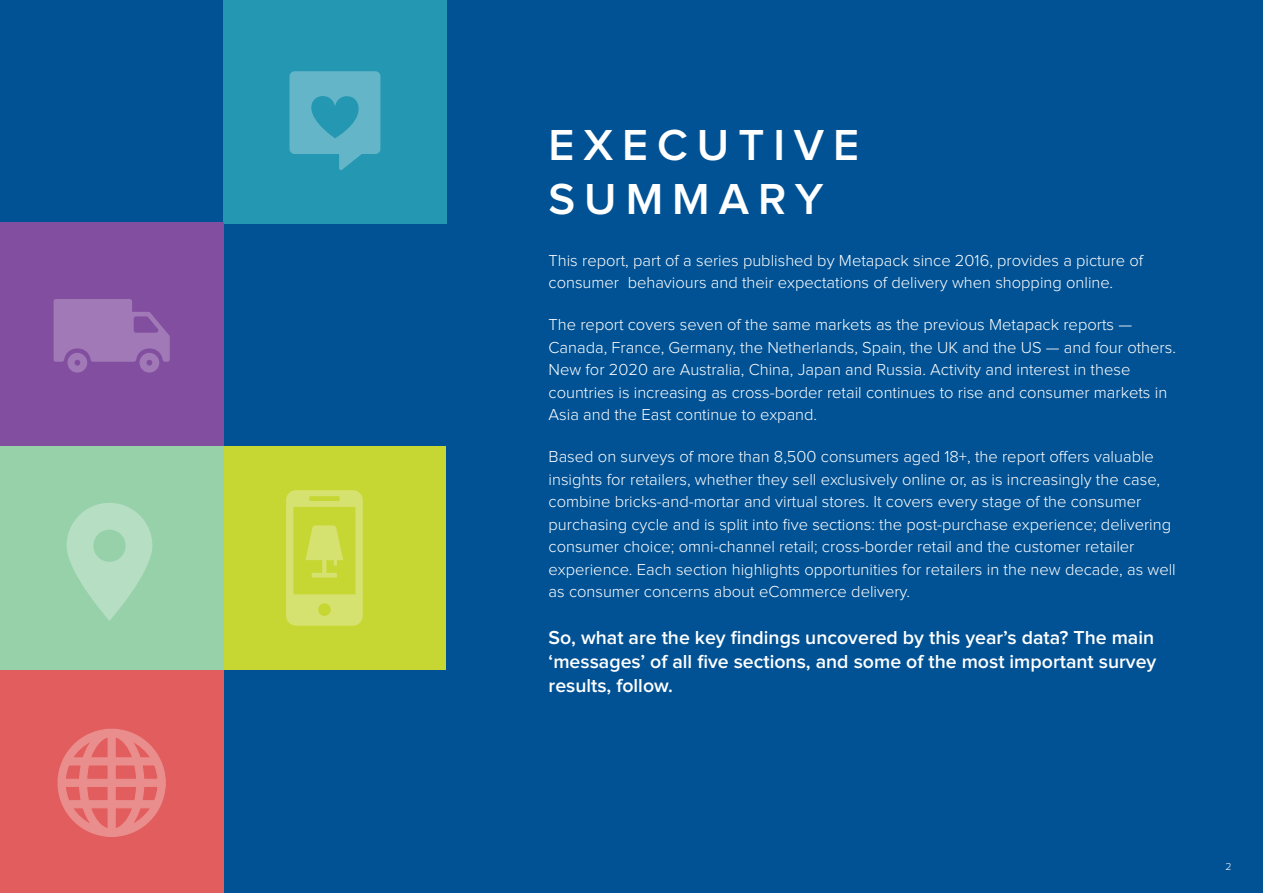
<style>
.page{position:relative;width:1263px;height:893px;background:#005295}
.page>*{position:absolute;margin:0;border:0;box-sizing:border-box;transform-origin:0 0}
.t1{font:600 45px/54px "Proxima Nova";letter-spacing:.2em;color:#fff}
.t2{font:600 19.5px/24px "Proxima Nova";color:#fff;text-align:justify}
.t3{font:300 16.5px/22.5px "Proxima Nova";color:#fff}
.t4{font:300 10.5px "Proxima Nova";color:#fff}
</style>
<div class="page">
<div style="left:222px;top:446px;width:224px;height:224px;background:#c6d633"></div>
<svg style="left:286px;top:490px;width:77px;height:136px"></svg>
<div style="left:223px;top:0;width:224px;height:223px;background:#2497b2"></div>
<div style="left:0;top:670px;width:223px;height:223px;background:#e25e5e"></div>
<svg style="left:58px;top:729px;width:108px;height:108px"></svg>
<svg style="left:290px;top:71px;width:90px;height:99px"></svg>
<div style="left:0;top:223px;width:223px;height:223px;background:#824e9f"></div>
<svg style="left:54px;top:299px;width:116px;height:74px"></svg>
<div style="left:0;top:446px;width:223px;height:224px;background:#96d1aa"></div>
<svg style="left:67px;top:503px;width:85px;height:118px;fill:#b5dec3"></svg>
<div style="left:93px;top:530px;width:33px;height:32px;background:#96d1aa;border-radius:50%"></div>
<h1 class="t1" style="left:549px;top:120px;width:312px">EXECUTIVE<br>SUMMARY</h1>
<p class="t3" style="left:549px;top:249px;width:596px">This report, part of a series published by Metapack since 2016, provides a picture of consumer behaviours and their expectations of delivery when shopping online.</p>
<p class="t3" style="left:549px;top:314px;width:629px">The report covers seven of the same markets as the previous Metapack reports — Canada, France, Germany, the Netherlands, Spain, the UK and the US — and four others.<br>New for 2020 are Australia, China, Japan and Russia. Activity and interest in these countries is increasing as cross-border retail continues to rise and consumer markets in Asia and the East continue to expand.</p>
<p class="t3" style="left:549px;top:446px;width:629px">Based on surveys of more than 8,500 consumers aged 18+, the report offers valuable insights for retailers, whether they sell exclusively online or, as is increasingly the case, combine bricks-and-mortar and virtual stores. It covers every stage of the consumer purchasing cycle and is split into five sections: the post-purchase experience; delivering consumer choice; omni-channel retail; cross-border retail and the customer retailer experience. Each section highlights opportunities for retailers in the new decade, as well as consumer concerns about eCommerce delivery.</p>
<p class="t2" style="left:549px;top:626px;width:609px">So, what are the key findings uncovered by this year’s data? The main ‘messages’ of all five sections, and some of the most important survey results, follow.</p>
<p class="t4" style="left:1225px;top:862px;width:8px">2</p>
</div>
